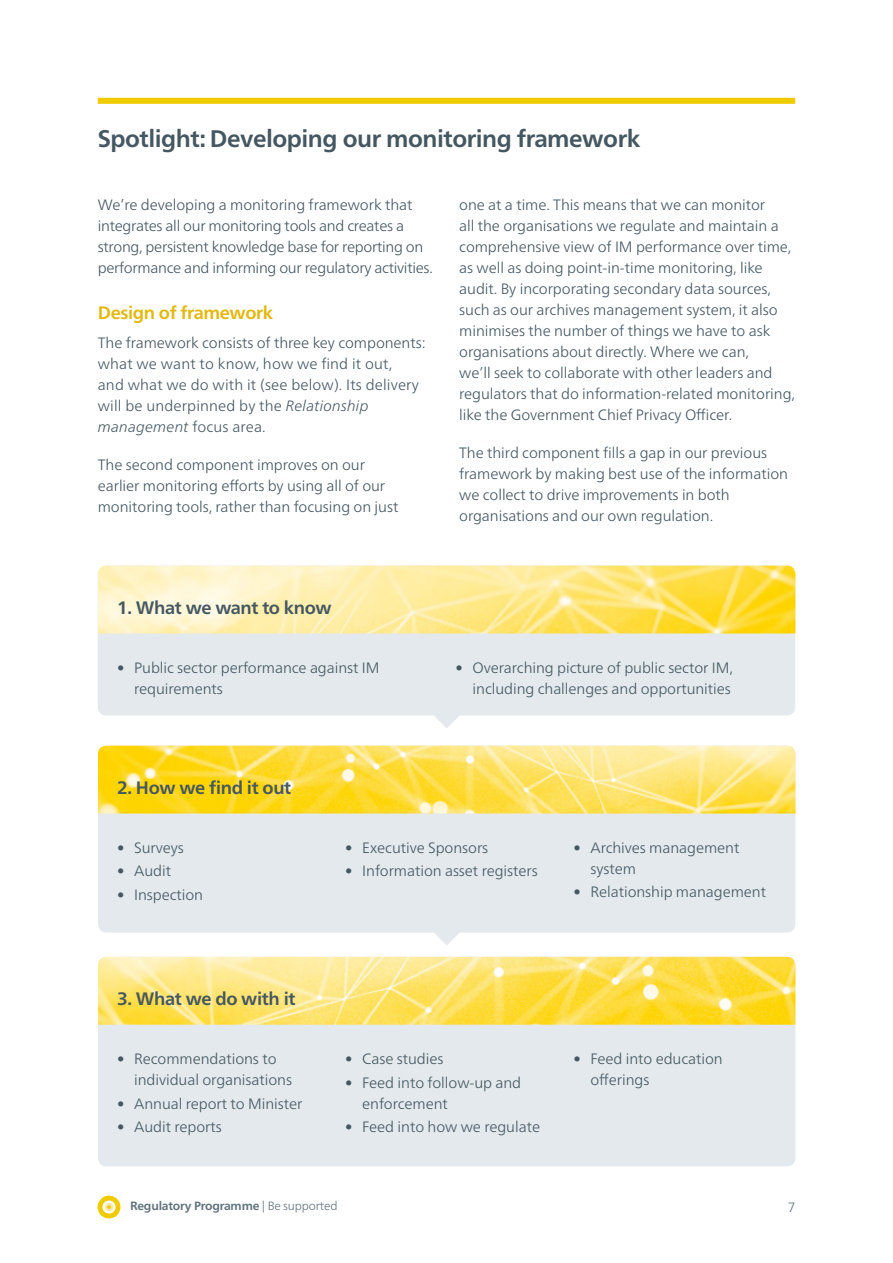
<style>
.page{position:relative;width:893px;height:1263px;background:#fff}
.page>*{position:absolute;margin:0;border:0;box-sizing:border-box;transform-origin:0 0}
.t1{font:700 24px "Frutiger Neue LT Pro";letter-spacing:-.02em;color:#455761}
.t2{font:700 18px "Frutiger Neue LT Pro";letter-spacing:-.02em;color:#455761}
.t3{font:700 18px "Frutiger Neue LT Pro";letter-spacing:-.02em;color:#e4b810}
.t4{font:300 15px/21px "Frutiger Neue LT Pro";letter-spacing:-.005em;color:#455761}
.t5{font:300 13.5px "Frutiger Neue LT Pro";color:#61737d}
.t6{font:700 12px "Frutiger Neue LT Pro";letter-spacing:-.015em;color:#61737d}
.s1{font-style:italic}
.s2{font-weight:300}
</style>
<div class="page">
<div style="left:98px;top:566px;width:697px;height:149px;background:#e3e9ec;border-radius:9px"></div>
<div style="left:98px;top:746px;width:697px;height:186px;background:#e3e9ec;border-radius:9px"></div>
<div style="left:98px;top:957px;width:697px;height:209px;background:#e3e9ec;border-radius:9px"></div>
<img style="left:98px;top:566px;width:697px;height:67px">
<img style="left:98px;top:746px;width:697px;height:67px">
<img style="left:98px;top:957px;width:697px;height:68px">
<div style="left:98px;top:1195px;width:22px;height:23px;background:#f0cb00;border-radius:50%"></div>
<svg style="left:102px;top:1200px;width:14px;height:13px"></svg>
<div style="left:105px;top:1203px;width:8px;height:8px;background:#f9e5a4;border-radius:50%"></div>
<svg style="left:107px;top:1205px;width:4px;height:4px"></svg>
<div style="left:98px;top:98px;width:697px;height:6px;background:#f0cb00"></div>
<svg style="left:434px;top:715px;width:26px;height:13px"></svg>
<svg style="left:434px;top:932px;width:26px;height:13px"></svg>
<h1 class="t1" style="left:98px;top:124px;width:544px">Spotlight: Developing our monitoring framework</h1>
<p class="t4" style="left:98px;top:195px;width:337px">We’re developing a monitoring framework that integrates all our monitoring tools and creates a strong, persistent knowledge base for reporting on performance and informing our regulatory activities.</p>
<p class="t3" style="left:98px;top:302px;width:177px">Design of framework</p>
<p class="t4" style="left:98px;top:332px;width:329px">The framework consists of three key components: what we want to know, how we find it out,<br>and what we do with it (see below). Its delivery will be underpinned by the <span class="s1">Relationship management</span> focus area.</p>
<p class="t4" style="left:98px;top:454px;width:302px">The second component improves on our earlier monitoring efforts by using all of our monitoring tools, rather than focusing on just</p>
<p class="t4" style="left:459px;top:195px;width:337px">one at a time. This means that we can monitor<br>all the organisations we regulate and maintain a comprehensive view of IM performance over time, as well as doing point-in-time monitoring, like audit. By incorporating secondary data sources, such as our archives management system, it also minimises the number of things we have to ask organisations about directly. Where we can,<br>we’ll seek to collaborate with other leaders and regulators that do information-related monitoring, like the Government Chief Privacy Officer.</p>
<p class="t4" style="left:459px;top:443px;width:330px">The third component fills a gap in our previous framework by making best use of the information we collect to drive improvements in both organisations and our own regulation.</p>
<p class="t2" style="left:117px;top:597px;width:216px">1. What we want to know</p>
<p class="t4" style="left:134px;top:657px;width:247px;text-indent:-17px">• Public sector performance against IM requirements</p>
<p class="t4" style="left:456px;top:657px;width:279px;text-align:right">• Overarching picture of public sector IM, including challenges and opportunities</p>
<p class="t2" style="left:117px;top:777px;width:176px">2. How we find it out</p>
<p class="t4" style="left:117px;top:837px;width:68px">• Surveys</p>
<p class="t4" style="left:117px;top:861px;width:55px">• Audit</p>
<p class="t4" style="left:117px;top:884px;width:87px">• Inspection</p>
<p class="t2" style="left:117px;top:988px;width:180px">3. What we do with it</p>
<p class="t4" style="left:134px;top:1048px;width:159px;text-indent:-17px">• Recommendations to individual organisations</p>
<p class="t4" style="left:117px;top:1093px;width:187px">• Annual report to Minister</p>
<p class="t4" style="left:117px;top:1116px;width:106px">• Audit reports</p>
<p class="t4" style="left:345px;top:837px;width:145px">• Executive Sponsors</p>
<p class="t4" style="left:345px;top:861px;width:194px">• Information asset registers</p>
<p class="t4" style="left:590px;top:837px;width:150px;text-indent:-17px">• Archives management system</p>
<p class="t4" style="left:573px;top:882px;width:194px">• Relationship management</p>
<p class="t4" style="left:345px;top:1048px;width:100px">• Case studies</p>
<p class="t4" style="left:362px;top:1072px;width:160px;text-indent:-17px">• Feed into follow-up and enforcement</p>
<p class="t4" style="left:345px;top:1116px;width:196px">• Feed into how we regulate</p>
<p class="t4" style="left:590px;top:1048px;width:134px;text-indent:-17px">• Feed into education offerings</p>
<p class="t6" style="left:130px;top:1199px;width:209px">Regulatory Programme <span class="s2">| Be supported</span></p>
<p class="t5" style="left:788px;top:1199px;width:9px">7</p>
</div>
